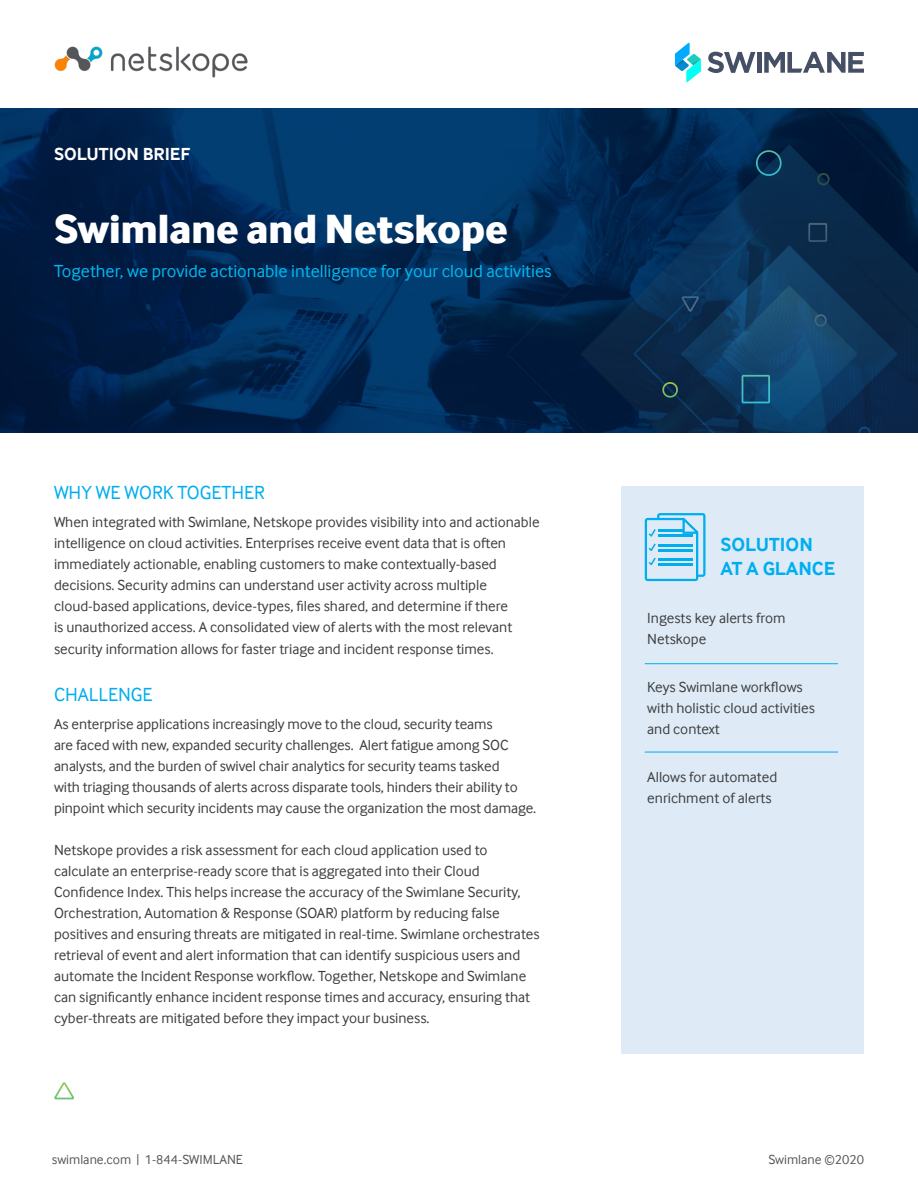
<style>
.page{position:relative;width:918px;height:1188px;background:#fff}
.page>*{position:absolute;margin:0;border:0;box-sizing:border-box;transform-origin:0 0}
.t1{font:800 42px "Inter Face";color:#fff}
.Paragraph{font:19.5px "Inter Face";color:#00aeef}
.Paragraph-2{font:700 19.5px/24px "Inter Face";color:#00aeef}
.t2{font:18px "Inter Face";color:#00baf1}
.t3{font:700 18px "Inter Face";color:#fff}
.Paragraph-3{font:15px/21px "Inter Face";color:#3e3e3f}
.t4{font:13.5px "Inter Face";color:#57585a}
</style>
<div class="page">
<img style="left:0;top:108px;width:918px;height:324px">
<svg style="left:707px;top:52px;width:48px;height:21px"></svg>
<div style="left:757px;top:52px;width:5px;height:21px;background:#455066"></div>
<svg style="left:764px;top:52px;width:100px;height:21px"></svg>
<svg style="left:675px;top:43px;width:26px;height:39px"></svg>
<div style="left:621px;top:486px;width:243px;height:568px;background:#deebf7"></div>
<svg style="left:54px;top:1082px;width:20px;height:18px"></svg>
<svg style="left:645px;top:513px;width:61px;height:68px"></svg>
<hr style="left:645px;top:663px;width:193px;height:1px;background:#00aeef">
<hr style="left:645px;top:752px;width:193px;height:1px;background:#00aeef">
<img style="left:54px;top:46px;width:193px;height:32px">
<p class="t3" style="left:54px;top:143px;width:138px">SOLUTION BRIEF</p>
<p class="t1" style="left:54px;top:204px;width:455px">Swimlane and Netskope</p>
<p class="t2" style="left:54px;top:260px;width:499px">Together, we provide actionable intelligence for your cloud activities</p>
<p class="Paragraph" style="left:54px;top:481px;width:212px">WHY WE WORK TOGETHER</p>
<p class="Paragraph-3" style="left:54px;top:511px;width:487px">When integrated with Swimlane, Netskope provides visibility into and actionable intelligence on cloud activities. Enterprises receive event data that is often immediately actionable, enabling customers to make contextually-based decisions. Security admins can understand user activity across multiple cloud-based applications, device-types, files shared, and determine if there<br>is unauthorized access. A consolidated view of alerts with the most relevant</p>
<p class="Paragraph-3" style="left:54px;top:639px;width:441px">security information allows for faster triage and incident response times.</p>
<p class="Paragraph" style="left:54px;top:683px;width:100px">CHALLENGE</p>
<p class="Paragraph-3" style="left:54px;top:713px;width:484px">As enterprise applications increasingly move to the cloud, security teams<br>are faced with new, expanded security challenges. Alert fatigue among SOC analysts, and the burden of swivel chair analytics for security teams tasked<br>with triaging thousands of alerts across disparate tools, hinders their ability to pinpoint which security incidents may cause the organization the most damage.</p>
<p class="Paragraph-3" style="left:54px;top:839px;width:487px">Netskope provides a risk assessment for each cloud application used to calculate an enterprise-ready score that is aggregated into their Cloud Confidence Index. This helps increase the accuracy of the Swimlane Security, Orchestration, Automation &amp; Response (SOAR) platform by reducing false positives and ensuring threats are mitigated in real-time. Swimlane orchestrates retrieval of event and alert information that can identify suspicious users and automate the Incident Response workflow. Together, Netskope and Swimlane can significantly enhance incident response times and accuracy, ensuring that cyber-threats are mitigated before they impact your business.</p>
<p class="Paragraph-2" style="left:721px;top:532px;width:116px">SOLUTION<br>AT A GLANCE</p>
<p class="Paragraph-3" style="left:647px;top:607px;width:140px">Ingests key alerts from<br>Netskope</p>
<p class="Paragraph-3" style="left:647px;top:676px;width:169px">Keys Swimlane workflows with holistic cloud activities and context</p>
<p class="Paragraph-3" style="left:647px;top:766px;width:131px">Allows for automated enrichment of alerts</p>
<p class="t4" style="left:52px;top:1152px;width:193px">swimlane.com | 1-844-SWIMLANE</p>
<p class="t4" style="left:768px;top:1152px;width:97px">Swimlane ©2020</p>
</div>
